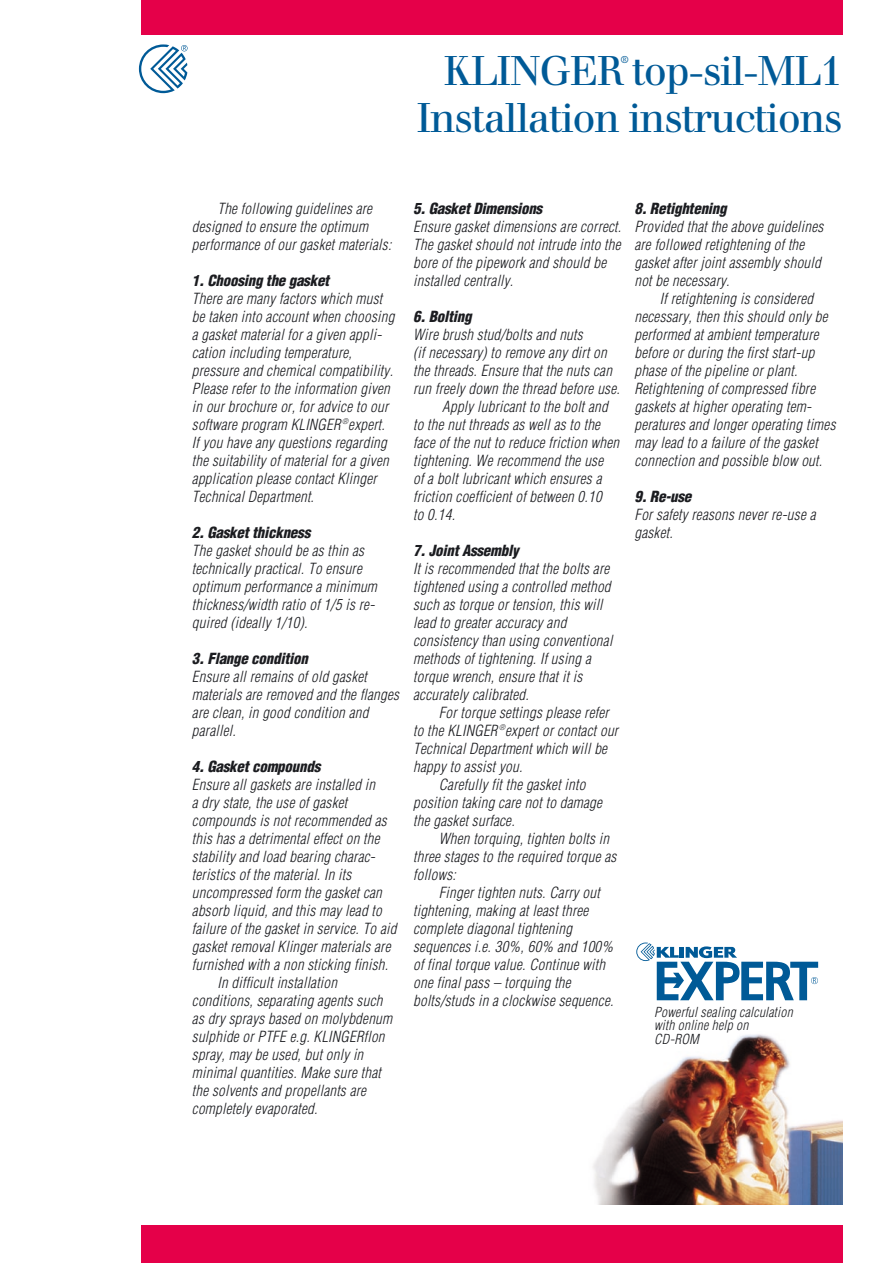
<style>
.page{position:relative;width:893px;height:1263px;background:#fff}
.page>*{position:absolute;margin:0;border:0;box-sizing:border-box;transform-origin:0 0}
.t1{font:40.5px/46.5px "Walbaum";letter-spacing:-.035em;color:#005a97;text-align:right}
.t2{font:italic 300 condensed 15px/18px "Helvetica";letter-spacing:.02em;color:#1b1c20}
.t3{font:italic 900 condensed 15px "Helvetica";letter-spacing:-.015em;color:#1b1c20}
.t4{font:italic 300 condensed 13.5px/13.5px "Helvetica";letter-spacing:.02em;color:#1b1c20}
.t5{font:9.75px "Walbaum";color:#005a97}
</style>
<div class="page">
<img style="left:593px;top:1034px;width:249px;height:170px">
<div style="left:141px;top:1225px;width:701px;height:38px;background:#e50049"></div>
<div style="left:141px;top:0;width:701px;height:34px;background:#e50049"></div>
<svg style="left:139px;top:44px;width:48px;height:49px"></svg>
<svg style="left:636px;top:942px;width:182px;height:58px"></svg>
<h1 class="t1" style="left:416px;top:52px;width:428px">KLINGER top-sil-ML1<br>Installation instructions</h1>
<p class="t5" style="left:620px;top:56px;width:9px">®</p>
<p class="t2" style="left:192px;top:200px;width:201px;text-indent:26px">The following guidelines are designed to ensure the optimum performance of our gasket materials:</p>
<p class="t3" style="left:192px;top:274px;width:139px">1. Choosing the gasket</p>
<p class="t2" style="left:192px;top:290px;width:204px">There are many factors which must be taken into account when choosing a gasket material for a given appli&shy;cation including temperature, pressure and chemical compatibility.<br>Please refer to the information given in our brochure or, for advice to our software program KLINGER <sup>®</sup>expert.<br>If you have any questions regarding the suitability of material for a given application please contact Klinger Technical Department.</p>
<p class="t3" style="left:192px;top:526px;width:120px">2. Gasket thickness</p>
<p class="t2" style="left:192px;top:542px;width:186px">The gasket should be as thin as technically practical. To ensure optimum performance a minimum thickness/width ratio of 1/5 is re&shy;quired (ideally 1/10).</p>
<p class="t3" style="left:192px;top:652px;width:117px">3. Flange condition</p>
<p class="t2" style="left:192px;top:668px;width:209px">Ensure all remains of old gasket materials are removed and the flanges are clean, in good condition and parallel.</p>
<p class="t3" style="left:192px;top:760px;width:130px">4. Gasket compounds</p>
<p class="t2" style="left:192px;top:776px;width:185px">Ensure all gaskets are installed in</p>
<p class="t2" style="left:192px;top:794px;width:157px">a dry state, the use of gasket</p>
<p class="t2" style="left:192px;top:812px;width:196px">compounds is not recommended as</p>
<p class="t2" style="left:192px;top:830px;width:189px">this has a detrimental effect on the</p>
<p class="t2" style="left:192px;top:848px;width:183px">stability and load bearing charac-</p>
<p class="t2" style="left:192px;top:866px;width:161px">teristics of the material. In its</p>
<p class="t2" style="left:192px;top:884px;width:191px">uncompressed form the gasket can</p>
<p class="t2" style="left:192px;top:902px;width:191px">absorb liquid, and this may lead to</p>
<p class="t2" style="left:192px;top:920px;width:206px">failure of the gasket in service. To aid</p>
<p class="t2" style="left:192px;top:938px;width:200px">gasket removal Klinger materials are</p>
<p class="t2" style="left:192px;top:956px;width:198px">furnished with a non sticking finish.</p>
<p class="t2" style="left:217px;top:974px;width:121px">In difficult installation</p>
<p class="t2" style="left:192px;top:992px;width:192px">conditions, separating agents such</p>
<p class="t2" style="left:192px;top:1010px;width:202px">as dry sprays based on molybdenum</p>
<p class="t2" style="left:192px;top:1028px;width:194px">sulphide or PTFE e.g. KLINGERflon</p>
<p class="t2" style="left:192px;top:1046px;width:173px">spray, may be used, but only in</p>
<p class="t2" style="left:192px;top:1064px;width:190px">minimal quantities. Make sure that</p>
<p class="t2" style="left:192px;top:1082px;width:176px">the solvents and propellants are</p>
<p class="t2" style="left:192px;top:1100px;width:127px">completely evaporated.</p>
<p class="t3" style="left:413px;top:202px;width:131px">5. Gasket Dimensions</p>
<p class="t2" style="left:413px;top:218px;width:209px">Ensure gasket dimensions are correct.<br>The gasket should not intrude into the bore of the pipework and should be installed centrally.</p>
<p class="t3" style="left:413px;top:310px;width:60px">6. Bolting</p>
<p class="t2" style="left:413px;top:326px;width:171px">Wire brush stud/bolts and nuts</p>
<p class="t2" style="left:413px;top:344px;width:195px">(if necessary) to remove any dirt on</p>
<p class="t2" style="left:413px;top:362px;width:200px">the threads. Ensure that the nuts can</p>
<p class="t2" style="left:413px;top:380px;width:208px">run freely down the thread before use.</p>
<p class="t2" style="left:442px;top:398px;width:167px">Apply lubricant to the bolt and</p>
<p class="t2" style="left:413px;top:416px;width:188px">to the nut threads as well as to the</p>
<p class="t2" style="left:413px;top:434px;width:207px">face of the nut to reduce friction when</p>
<p class="t2" style="left:413px;top:452px;width:191px">tightening. We recommend the use</p>
<p class="t2" style="left:413px;top:470px;width:190px">of a bolt lubricant which ensures a</p>
<p class="t2" style="left:413px;top:488px;width:190px">friction coefficient of between 0.10</p>
<p class="t2" style="left:413px;top:506px;width:43px">to 0.14.</p>
<p class="t3" style="left:413px;top:544px;width:107px">7. Joint Assembly</p>
<p class="t2" style="left:413px;top:560px;width:201px">It is recommended that the bolts are tightened using a controlled method such as torque or tension, this will lead to greater accuracy and consistency than using conventional methods of tightening. If using a torque wrench, ensure that it is accurately calibrated.</p>
<p class="t2" style="left:438px;top:704px;width:171px">For torque settings please refer</p>
<p class="t2" style="left:413px;top:722px;width:206px">to the KLINGER <sup>®</sup>expert or contact our</p>
<p class="t2" style="left:413px;top:740px;width:195px">Technical Department which will be</p>
<p class="t2" style="left:413px;top:758px;width:111px">happy to assist you.</p>
<p class="t2" style="left:438px;top:776px;width:148px">Carefully fit the gasket into</p>
<p class="t2" style="left:413px;top:794px;width:190px">position taking care not to damage</p>
<p class="t2" style="left:413px;top:812px;width:103px">the gasket surface.</p>
<p class="t2" style="left:438px;top:830px;width:172px">When torquing, tighten bolts in</p>
<p class="t2" style="left:413px;top:848px;width:205px">three stages to the required torque as</p>
<p class="t2" style="left:413px;top:866px;width:44px">follows:</p>
<p class="t2" style="left:438px;top:884px;width:163px">Finger tighten nuts. Carry out</p>
<p class="t2" style="left:413px;top:902px;width:177px">tightening, making at least three</p>
<p class="t2" style="left:413px;top:920px;width:160px">complete diagonal tightening</p>
<p class="t2" style="left:413px;top:938px;width:201px">sequences i.e. 30%, 60% and 100%</p>
<p class="t2" style="left:413px;top:956px;width:193px">of final torque value. Continue with</p>
<p class="t2" style="left:413px;top:974px;width:159px">one final pass – torquing the</p>
<p class="t2" style="left:413px;top:992px;width:202px">bolts/studs in a clockwise sequence.</p>
<p class="t3" style="left:634px;top:202px;width:94px">8. Retightening</p>
<p class="t2" style="left:634px;top:218px;width:190px">Provided that the above guidelines are followed retightening of the gasket after joint assembly should not be necessary.</p>
<p class="t2" style="left:634px;top:290px;width:202px;text-indent:26px">If retightening is considered necessary, then this should only be performed at ambient temperature before or during the first start-up phase of the pipeline or plant.<br>Retightening of compressed fibre gaskets at higher operating tem&shy;peratures and longer operating times may lead to a failure of the gasket connection and possible blow out.</p>
<p class="t3" style="left:634px;top:490px;width:58px">9. Re-use</p>
<p class="t2" style="left:634px;top:506px;width:183px">For safety reasons never re-use a gasket.</p>
<p class="t4" style="left:654px;top:1006px;width:140px">Powerful sealing calculation with online help on<br>CD-ROM</p>
</div>
